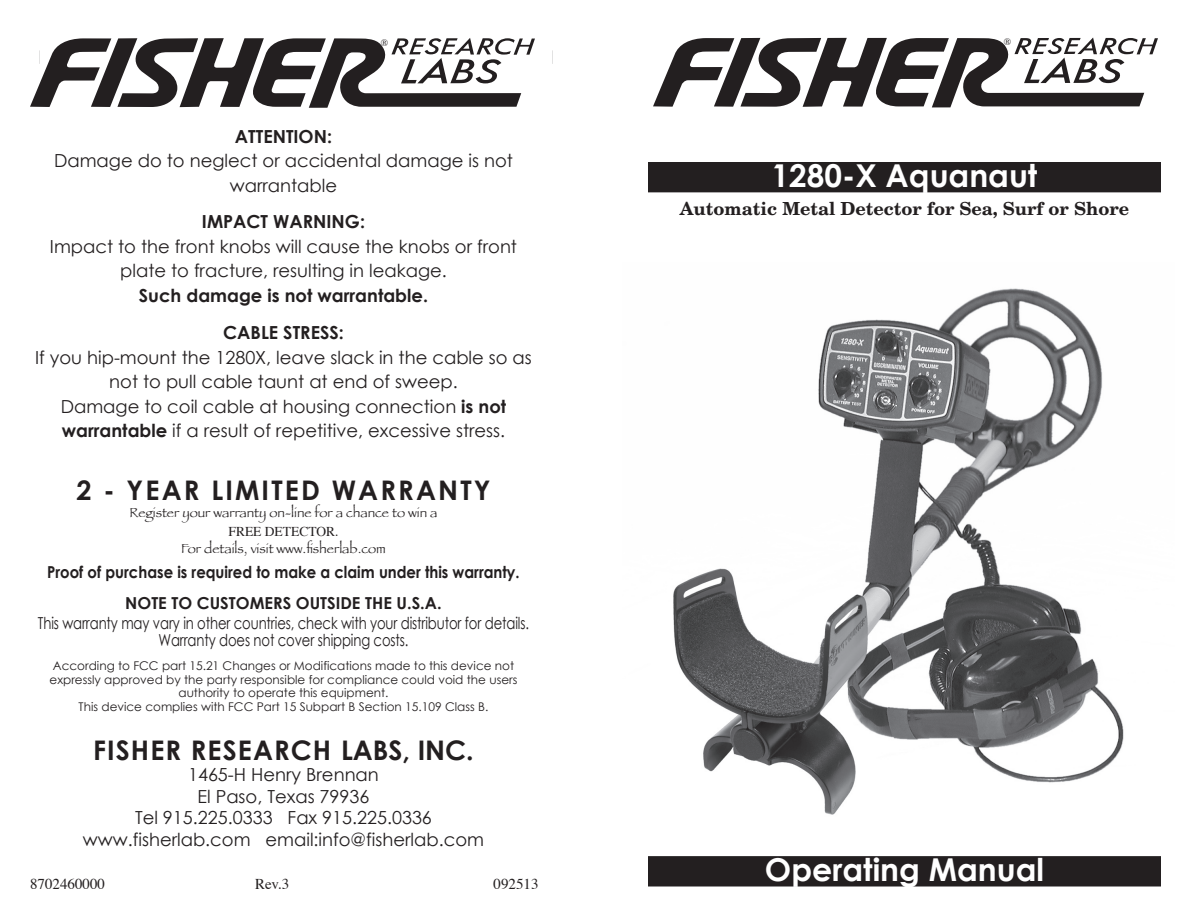
<style>
.page{position:relative;width:1188px;height:918px;background:#fff}
.page>*{position:absolute;margin:0;border:0;box-sizing:border-box;transform-origin:0 0}
.t1{font:700 31.5px "Century Gothic";color:#fff}
.t2{font:700 27px "Century Gothic";letter-spacing:.04em;color:#231f20}
.t3{font:700 27px "Century Gothic";letter-spacing:.08em;color:#231f20}
.t4{font:18px/24.6px "Century Gothic";color:#231f20;text-align:center}
.t5{font:700 18px/37.2px "Century Gothic";color:#231f20;text-align:center}
.t6{font:700 18px "New Century Schlbk";color:#231f20}
.t7{font:16.5px/16.8px "Century Gothic";letter-spacing:-.01em;color:#231f20;text-align:center;scale:.8 1}
.t8{font:700 16.5px/30.6px "Century Gothic";color:#231f20;text-align:center;scale:.9 1}
.t9{font:15px "Times";color:#231f20}
.t10{font:13.5px "Papyrus";color:#231f20}
.t11{font:13.5px "Times";color:#231f20}
.t12{font:12px/13.5px "Century Gothic";color:#231f20;text-align:center}
.t13{font:9.75px "Times";color:#231f20}
.s1{font-weight:700}
</style>
<div class="page">
<div style="left:649px;top:163px;width:511px;height:29px;background:#231f20"></div>
<div style="left:648px;top:162px;width:513px;height:30px;border:2px solid #231f20"></div>
<div style="left:649px;top:857px;width:511px;height:29px;background:#231f20"></div>
<div style="left:648px;top:856px;width:513px;height:30px;border:2px solid #231f20"></div>
<img style="left:673px;top:288px;width:451px;height:527px">
<svg style="left:653px;top:38px;width:505px;height:69px"></svg>
<svg style="left:30px;top:38px;width:505px;height:70px"></svg>
<p class="t13" style="left:381px;top:33px;width:9px">®</p>
<p class="t5" style="left:235px;top:117px;width:99px">ATTENTION:</p>
<p class="t4" style="left:54px;top:148px;width:460px">Damage do to neglect or accidental damage is not warrantable</p>
<p class="t5" style="left:202px;top:202px;width:165px">IMPACT WARNING:</p>
<p class="t4" style="left:50px;top:233px;width:469px">Impact to the front knobs will cause the knobs or front plate to fracture, resulting in leakage.</p>
<p class="t5" style="left:139px;top:276px;width:291px">Such damage is not warrantable.<br>CABLE STRESS:</p>
<p class="t4" style="left:35px;top:344px;width:498px">If you hip-mount the 1280X, leave slack in the cable so as not to pull cable taunt at end of sweep.<br>Damage to coil cable at housing connection <span class="s1">is not warrantable</span> if a result of repetitive, excessive stress.</p>
<h2 class="t3" style="left:76px;top:474px;width:416px">2 - YEAR LIMITED WARRANTY</h2>
<p class="t10" style="left:130px;top:504px;width:309px">Register your warranty on-line for a chance to win a</p>
<p class="t11" style="left:228px;top:519px;width:112px">FREE DETECTOR.</p>
<p class="t10" style="left:181px;top:540px;width:206px">For details, visit www.fisherlab.com</p>
<p class="t8" style="left:47px;top:557px;width:526px">Proof of purchase is required to make a claim under this warranty.<br>NOTE TO CUSTOMERS OUTSIDE THE U.S.A.</p>
<p class="t7" style="left:38px;top:614px;width:615px">This warranty may vary in other countries, check with your distributor for details.<br>Warranty does not cover shipping costs.</p>
<p class="t12" style="left:50px;top:659px;width:469px">According to FCC part 15.21 Changes or Modifications made to this device not expressly approved by the party responsible for compliance could void the users authority to operate this equipment.<br>This device complies with FCC Part 15 Subpart B Section 15.109 Class B.</p>
<h2 class="t2" style="left:93px;top:733px;width:382px">FISHER RESEARCH LABS, INC.</h2>
<p class="t4" style="left:83px;top:764px;width:403px;line-height:21.6px">1465-H Henry Brennan<br>El Paso, Texas 79936<br>Tel 915.225.0333 Fax 915.225.0336 www.fisherlab.com email:info@fisherlab.com</p>
<p class="t9" style="left:30px;top:870px;width:76px">8702460000</p>
<p class="t9" style="left:255px;top:870px;width:36px">Rev.3</p>
<p class="t9" style="left:494px;top:870px;width:46px">092513</p>
<p class="t13" style="left:1004px;top:33px;width:9px">®</p>
<h1 class="t1" style="left:772px;top:156px;width:267px">1280-X Aquanaut</h1>
<p class="t6" style="left:680px;top:198px;width:451px">Automatic Metal Detector for Sea, Surf or Shore</p>
<h1 class="t1" style="left:765px;top:850px;width:281px">Operating Manual</h1>
</div>
